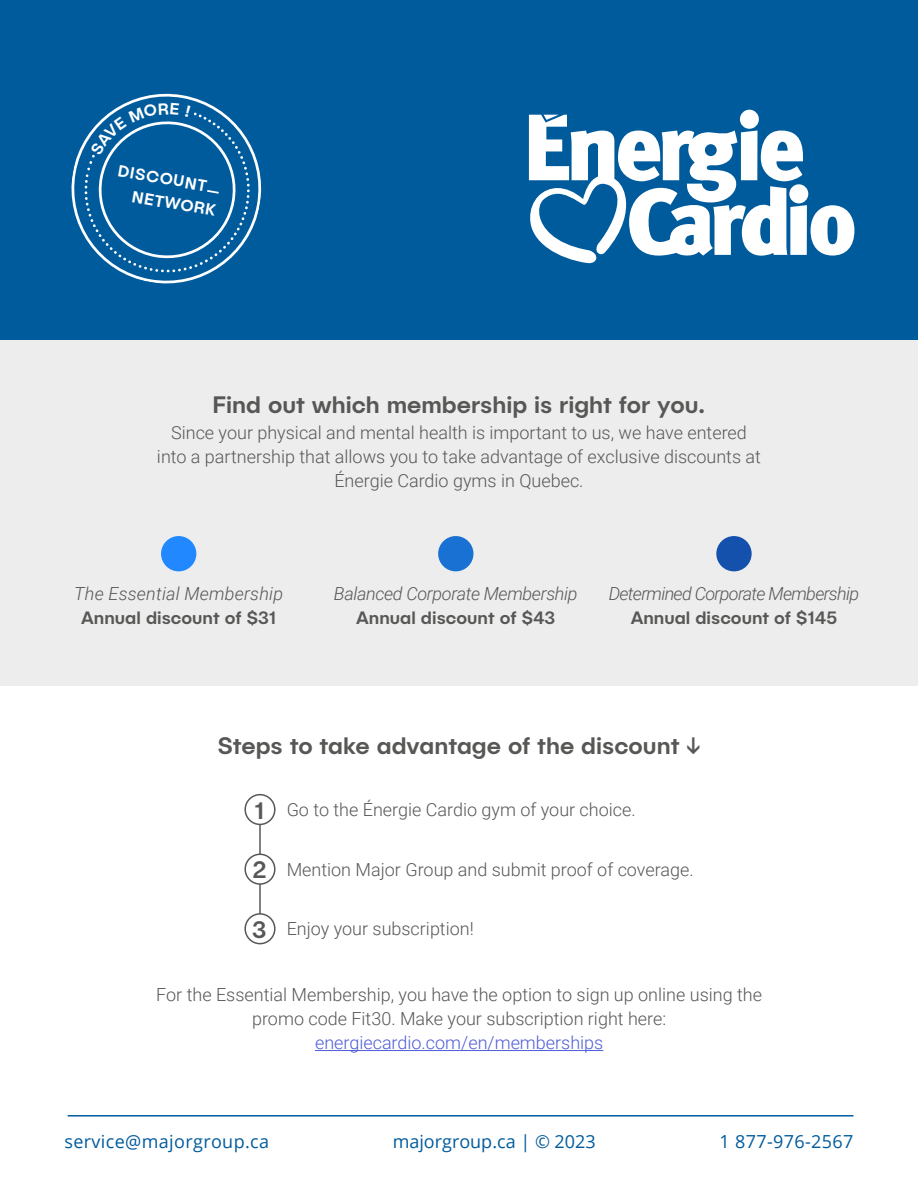
<style>
.page{position:relative;width:918px;height:1188px;background:#fff}
.page>*{position:absolute;margin:0;border:0;box-sizing:border-box;transform-origin:0 0}
.t1{font:500 24px "Publica Sans";color:#575756}
.t2{font:300 18px/24px "Roboto";color:#575756;text-align:center}
.t3{font:500 18px "Publica Sans";color:#575756}
.t4{font:18px "Open Sans";letter-spacing:.02em;color:#005b9c}
.t5{font:300 18px "Roboto";color:#4f5cd6}
.t6{font:italic 300 18px "Roboto";letter-spacing:-.04em;color:#575756}
.t7{font:italic 300 18px "Roboto";letter-spacing:-.02em;color:#575756}
.t8{font:italic 300 18px "Roboto";letter-spacing:.01em;color:#575756}
.t9{font:18px "Open Sans";color:#005b9c}
.t10{font:500 16.35px "Publica Sans";color:#fff}
</style>
<div class="page">
<hr style="left:259px;top:824px;width:2px;height:114px;background:#575756">
<div style="left:0;top:328px;width:918px;height:358px;background:#ededed"></div>
<div style="left:0;top:0;width:918px;height:339px;background:#005b9c"></div>
<div style="left:740px;top:110px;width:19px;height:19px;background:#fff;border-radius:50%"></div>
<svg style="left:529px;top:115px;width:325px;height:149px"></svg>
<hr style="left:315px;top:1050px;width:288px;height:1px;background:#4f5cd6">
<div style="left:161px;top:536px;width:35px;height:35px;background:#2188ff;border-radius:50%"></div>
<div style="left:438px;top:536px;width:35px;height:35px;background:#1971d3;border-radius:50%"></div>
<div style="left:716px;top:536px;width:36px;height:35px;background:#1451ac;border-radius:50%"></div>
<div style="left:244px;top:794px;width:32px;height:31px;border:2px solid #575756;border-radius:50%"></div>
<div style="left:245px;top:854px;width:30px;height:30px;background:#fff;border-radius:50%"></div>
<div style="left:244px;top:854px;width:32px;height:31px;border:2px solid #575756;border-radius:50%"></div>
<div style="left:245px;top:914px;width:30px;height:30px;background:#fff;border-radius:50%"></div>
<div style="left:244px;top:913px;width:32px;height:31px;border:2px solid #575756;border-radius:50%"></div>
<hr style="left:68px;top:1115px;width:785px;height:2px;background:#005b9c">
<svg style="left:71px;top:93px;width:191px;height:191px"></svg>
<p class="t10" style="left:120px;top:160px;width:91px;rotate:10deg">DISCOUNT</p>
<p class="t10" style="left:134px;top:186px;width:86px;rotate:10deg">NETWORK</p>
<h1 class="t1" style="left:212px;top:389px;width:495px">Find out which membership is right for you.</h1>
<p class="t2" style="left:157px;top:420px;width:606px">Since your physical and mental health is important to us, we have entered into a partnership that allows you to take advantage of exclusive discounts at<br>Énergie Cardio gyms in Quebec.</p>
<p class="t8" style="left:74px;top:581px;width:210px">The Essential Membership</p>
<p class="t3" style="left:81px;top:606px;width:196px">Annual discount of $31</p>
<p class="t7" style="left:334px;top:581px;width:245px">Balanced Corporate Membership</p>
<p class="t3" style="left:356px;top:606px;width:201px">Annual discount of $43</p>
<p class="t6" style="left:609px;top:581px;width:252px">Determined Corporate Membership</p>
<p class="t3" style="left:631px;top:606px;width:208px">Annual discount of $145</p>
<h1 class="t1" style="left:218px;top:730px;width:484px">Steps to take advantage of the discount ↓</h1>
<h1 class="t1" style="left:255px;top:795px;width:11px">1</h1>
<p class="t2" style="left:287px;top:797px;width:351px">Go to the Énergie Cardio gym of your choice.</p>
<h1 class="t1" style="left:252px;top:855px;width:16px">2</h1>
<p class="t2" style="left:287px;top:857px;width:409px">Mention Major Group and submit proof of coverage.</p>
<h1 class="t1" style="left:252px;top:914px;width:16px">3</h1>
<p class="t2" style="left:287px;top:916px;width:189px">Enjoy your subscription!</p>
<p class="t2" style="left:156px;top:982px;width:607px">For the Essential Membership, you have the option to sign up online using the promo code Fit30. Make your subscription right here:</p>
<p class="t5" style="left:315px;top:1030px;width:290px">energiecardio.com/en/memberships</p>
<p class="t9" style="left:393px;top:1129px;width:205px">majorgroup.ca | © 2023</p>
<p class="t4" style="left:64px;top:1129px;width:206px">service@majorgroup.ca</p>
<p class="t4" style="left:719px;top:1129px;width:136px">1 877-976-2567</p>
</div>
